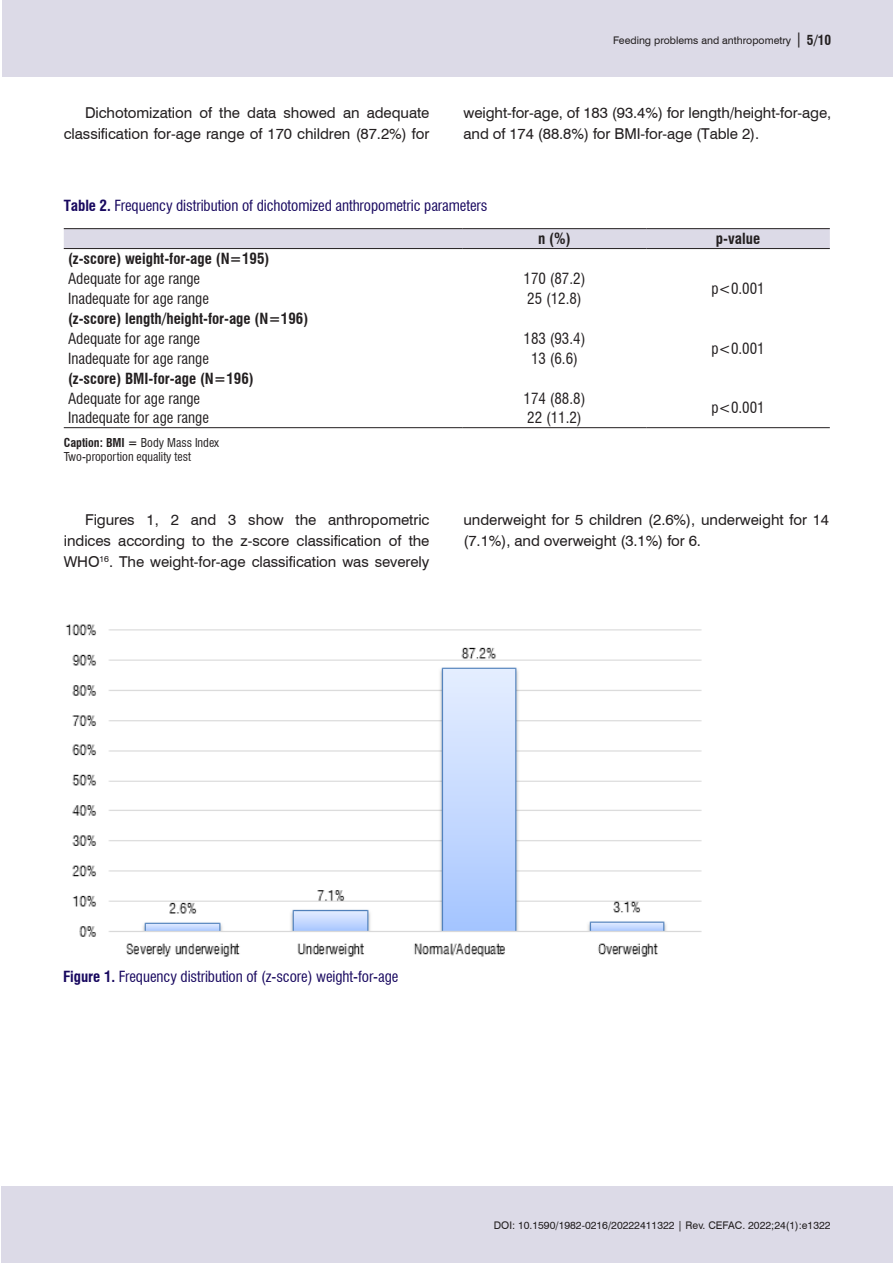
<style>
.page{position:relative;width:893px;height:1263px;background:#fff}
.page>*{position:absolute;margin:0;border:0;box-sizing:border-box;transform-origin:0 0}
.Corpo_do_texto_INGL{font:15px/21px "Swiss 721 BT";letter-spacing:-.005em;color:#231f20}
.Texto_tabelas{font:condensed 15px "Swiss 721 BT";color:#231f20}
.Titulo_tabelas_e_gr{font:condensed 15px "Swiss 721 BT";letter-spacing:-.005em;color:#18085f}
.Texto_tabelas-2{font:700 condensed 15px "Swiss 721 BT";color:#231f20}
.Legendas{font:condensed 12px "Swiss 721 BT";color:#231f20}
.t1{font:10.5px "Swiss 721 BT";color:#231f20}
.s1{font-size:15px}
.s2{font-weight:700;font-stretch:condensed;font-size:13.5px}
.s3{font-weight:700}
</style>
<div class="page">
<div style="left:1px;top:1186px;width:892px;height:77px;background:#dcdae7"></div>
<div style="left:2px;top:0;width:891px;height:77px;background:#dcdae7"></div>
<div style="left:64px;top:229px;width:766px;height:19px;background:#dcdae7"></div>
<hr style="left:64px;top:248px;width:399px;height:1px;background:#231f20">
<hr style="left:463px;top:248px;width:183px;height:1px;background:#231f20">
<hr style="left:646px;top:248px;width:184px;height:1px;background:#231f20">
<hr style="left:64px;top:228px;width:399px;height:1px;background:#231f20">
<hr style="left:463px;top:228px;width:183px;height:1px;background:#231f20">
<hr style="left:646px;top:228px;width:184px;height:1px;background:#231f20">
<hr style="left:646px;top:427px;width:184px;height:1px;background:#231f20">
<hr style="left:64px;top:427px;width:399px;height:1px;background:#231f20">
<hr style="left:463px;top:427px;width:183px;height:1px;background:#231f20">
<img style="left:65px;top:624px;width:637px;height:333px">
<p class="t1" style="left:613px;top:33px;width:220px">Feeding problems and anthropometry <span class="s1">|</span> <span class="s2">5/10</span></p>
<p class="Corpo_do_texto_INGL" style="left:64px;top:101px;width:367px;text-align:right">Dichotomization of the data showed an adequate classification for-age range of 170 children (87.2%) for</p>
<p class="Corpo_do_texto_INGL" style="left:463px;top:101px;width:369px">weight-for-age, of 183 (93.4%) for length/height-for-age, and of 174 (88.8%) for BMI-for-age (Table 2).</p>
<p class="Titulo_tabelas_e_gr" style="left:64px;top:197px;width:425px"><span class="s3">Table 2.</span> Frequency distribution of dichotomized anthropometric parameters</p>
<p class="Texto_tabelas-2" style="left:538px;top:230px;width:34px">n (%)</p>
<p class="Texto_tabelas-2" style="left:716px;top:230px;width:46px">p-value</p>
<p class="Texto_tabelas-2" style="left:68px;top:250px;width:203px">(z-score) weight-for-age (N=195)</p>
<p class="Texto_tabelas" style="left:68px;top:270px;width:134px">Adequate for age range</p>
<p class="Texto_tabelas" style="left:524px;top:270px;width:63px">170 (87.2)</p>
<p class="Texto_tabelas" style="left:68px;top:290px;width:142px">Inadequate for age range</p>
<p class="Texto_tabelas" style="left:527px;top:290px;width:56px">25 (12.8)</p>
<p class="Texto_tabelas-2" style="left:68px;top:309px;width:242px">(z-score) length/height-for-age (N=196)</p>
<p class="Texto_tabelas" style="left:68px;top:329px;width:134px">Adequate for age range</p>
<p class="Texto_tabelas" style="left:524px;top:329px;width:63px">183 (93.4)</p>
<p class="Texto_tabelas" style="left:68px;top:349px;width:142px">Inadequate for age range</p>
<p class="Texto_tabelas" style="left:531px;top:349px;width:48px">13 (6.6)</p>
<p class="Texto_tabelas-2" style="left:68px;top:369px;width:187px">(z-score) BMI-for-age (N=196)</p>
<p class="Texto_tabelas" style="left:68px;top:389px;width:134px">Adequate for age range</p>
<p class="Texto_tabelas" style="left:524px;top:389px;width:63px">174 (88.8)</p>
<p class="Texto_tabelas" style="left:68px;top:409px;width:142px">Inadequate for age range</p>
<p class="Texto_tabelas" style="left:527px;top:409px;width:56px">22 (11.2)</p>
<p class="Legendas" style="left:64px;top:435px;width:157px"><span class="s3">Caption: BMI =</span> Body Mass Index</p>
<p class="Legendas" style="left:64px;top:449px;width:129px">Two-proportion equality test</p>
<p class="Texto_tabelas" style="left:711px;top:280px;width:55px">p&lt;0.001</p>
<p class="Texto_tabelas" style="left:711px;top:339px;width:55px">p&lt;0.001</p>
<p class="Texto_tabelas" style="left:711px;top:399px;width:55px">p&lt;0.001</p>
<p class="Corpo_do_texto_INGL" style="left:64px;top:508px;width:367px;text-align:justify;text-indent:21px">Figures 1, 2 and 3 show the anthropometric indices according to the z-score classification of the WHO<sup>16</sup>. The weight-for-age classification was severely</p>
<p class="Corpo_do_texto_INGL" style="left:463px;top:508px;width:367px">underweight for 5 children (2.6%), underweight for 14 (7.1%), and overweight (3.1%) for 6.</p>
<p class="Titulo_tabelas_e_gr" style="left:63px;top:968px;width:337px"><span class="s3">Figure 1.</span> Frequency distribution of (z-score) weight-for-age</p>
<p class="t1" style="left:494px;top:1218px;width:338px">DOI: 10.1590/1982-0216/20222411322 | Rev. CEFAC. 2022;24(1):e1322</p>
</div>
